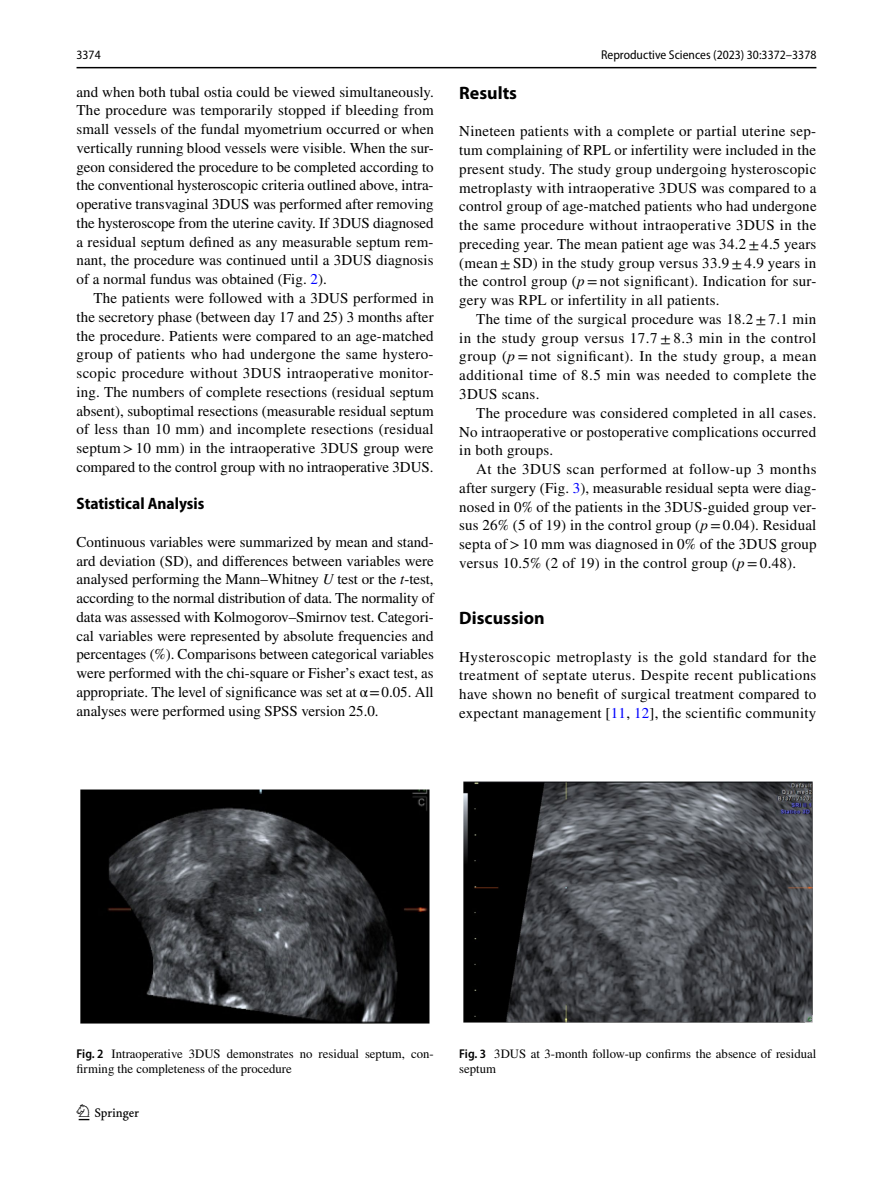
<style>
.page{position:relative;width:893px;height:1187px;background:#fff}
.page>*{position:absolute;margin:0;border:0;box-sizing:border-box;transform-origin:0 0}
.t1{font:22.5px "Springnew Regular 3";color:#000}
.t2{font:700 18px "Myriad Pro";color:#000}
.t3{font:700 semi-condensed 16.5px "Myriad Pro";color:#000}
.t4{font:15px/18.8px "STIX";letter-spacing:.015em;color:#000;text-align:justify}
.t5{font:12.75px/15px "STIX";color:#000}
.t6{font:semi-condensed 12.75px "Myriad Pro";color:#000}
.s1{color:#00f}
.s2{font-style:italic}
.s3{font-family:"Myriad Pro";font-weight:600;font-stretch:semi-condensed}
</style>
<div class="page">
<hr style="left:77px;top:67px;width:739px;height:1px;background:#000">
<img style="left:81px;top:789px;width:348px;height:234px">
<div style="left:459px;top:781px;width:357px;height:241px;background:linear-gradient(to bottom,#fff,#fff)"></div>
<img style="left:463px;top:781px;width:349px;height:241px">
<p class="t6" style="left:77px;top:48px;width:26px">3374</p>
<p class="t6" style="left:601px;top:48px;width:217px">Reproductive Sciences (2023) 30:3372–3378</p>
<p class="t4" style="left:77px;top:83px;width:359px">and when both tubal ostia could be viewed simultaneously.<br>The procedure was temporarily stopped if bleeding from small vessels of the fundal myometrium occurred or when vertically running blood vessels were visible. When the sur&shy;geon considered the procedure to be completed according to the conventional hysteroscopic criteria outlined above, intra&shy;operative transvaginal 3DUS was performed after removing the hysteroscope from the uterine cavity. If 3DUS diagnosed a residual septum defined as any measurable septum rem&shy;nant, the procedure was continued until a 3DUS diagnosis of a normal fundus was obtained (Fig. <span class="s1">2</span>).</p>
<p class="t4" style="left:77px;top:289px;width:359px;text-indent:17px">The patients were followed with a 3DUS performed in the secretory phase (between day 17 and 25) 3 months after the procedure. Patients were compared to an age-matched group of patients who had undergone the same hystero&shy;scopic procedure without 3DUS intraoperative monitor&shy;ing. The numbers of complete resections (residual septum absent), suboptimal resections (measurable residual septum of less than 10 mm) and incomplete resections (residual septum &gt;10 mm) in the intraoperative 3DUS group were compared to the control group with no intraoperative 3DUS.</p>
<p class="t3" style="left:77px;top:494px;width:129px">Statistical Analysis</p>
<p class="t4" style="left:77px;top:533px;width:359px">Continuous variables were summarized by mean and stand&shy;ard deviation (SD), and differences between variables were analysed performing the Mann–Whitney <span class="s2">U</span> test or the <span class="s2">t</span>-test, according to the normal distribution of data. The normality of data was assessed with Kolmogorov–Smirnov test. Categori&shy;cal variables were represented by absolute frequencies and percentages (%). Comparisons between categorical variables were performed with the chi-square or Fisher’s exact test, as appropriate. The level of significance was set at α=0.05. All analyses were performed using SPSS version 25.0.</p>
<p class="t2" style="left:459px;top:81px;width:59px">Results</p>
<p class="t4" style="left:459px;top:123px;width:359px">Nineteen patients with a complete or partial uterine sep&shy;tum complaining of RPL or infertility were included in the present study. The study group undergoing hysteroscopic metroplasty with intraoperative 3DUS was compared to a control group of age-matched patients who had undergone the same procedure without intraoperative 3DUS in the preceding year. The mean patient age was 34.2±4.5 years (mean±SD) in the study group versus 33.9±4.9 years in the control group (<span class="s2">p</span>=not significant). Indication for sur&shy;gery was RPL or infertility in all patients.</p>
<p class="t4" style="left:459px;top:310px;width:359px;text-indent:17px">The time of the surgical procedure was 18.2±7.1 min in the study group versus 17.7 ± 8.3 min in the control group (<span class="s2">p</span> = not significant). In the study group, a mean additional time of 8.5 min was needed to complete the 3DUS scans.</p>
<p class="t4" style="left:459px;top:404px;width:359px;text-indent:17px">The procedure was considered completed in all cases.<br>No intraoperative or postoperative complications occurred in both groups.</p>
<p class="t4" style="left:459px;top:460px;width:359px;text-indent:17px">At the 3DUS scan performed at follow-up 3 months after surgery (Fig. <span class="s1">3</span>), measurable residual septa were diag&shy;nosed in 0% of the patients in the 3DUS-guided group ver&shy;sus 26% (5 of 19) in the control group (<span class="s2">p</span>=0.04). Residual septa of&gt;10 mm was diagnosed in 0% of the 3DUS group versus 10.5% (2 of 19) in the control group (<span class="s2">p</span>=0.48).</p>
<p class="t2" style="left:459px;top:606px;width:87px">Discussion</p>
<p class="t4" style="left:459px;top:648px;width:359px">Hysteroscopic metroplasty is the gold standard for the treatment of septate uterus. Despite recent publications have shown no benefit of surgical treatment compared to expectant management [<span class="s1">11</span>, <span class="s1">12</span>], the scientific community</p>
<p class="t5" style="left:77px;top:1047px;width:359px"><span class="s3">Fig. 2</span> Intraoperative 3DUS demonstrates no residual septum, con&shy;firming the completeness of the procedure</p>
<p class="t5" style="left:459px;top:1046px;width:359px"><span class="s3">Fig. 3</span> 3DUS at 3-month follow-up confirms the absence of residual septum</p>
<h1 class="t1" style="left:79px;top:1104px;width:62px">1 3</h1>
</div>
